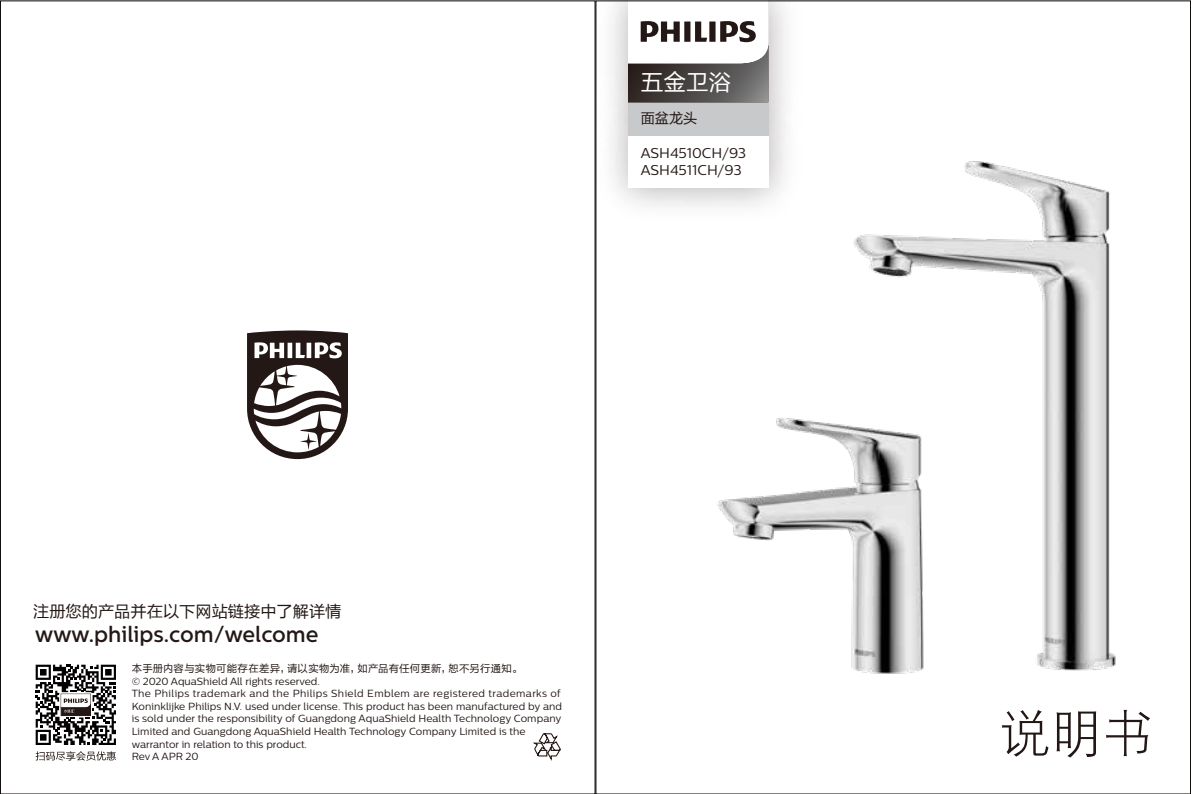
<style>
.page{position:relative;width:1191px;height:794px;background:#fff}
.page>*{position:absolute;margin:0;border:0;box-sizing:border-box;transform-origin:0 0}
.t1{font:22.75px "FZLTHK GBK1 0";color:#fff}
.t2{font:500 22.05px "Centrale Sans";color:#231815}
.t3{font:16.28px "FZLTHK GBK1 0";color:#231815}
.t4{font:14.17px/17px "Centrale Sans";color:#231815}
.t5{font:14.17px "FZLTHK GBK1 0";color:#231815}
.t6{font:10.33px/12.6px "Centrale Sans";letter-spacing:.005em;color:#231815}
.t7{font:10.33px "FZLTHK GBK1 0";letter-spacing:.025em;color:#231815}
</style>
<div class="page">
<img style="left:610px;top:2px;width:177px;height:55px">
<img style="left:610px;top:57px;width:177px;height:34px">
<img style="left:610px;top:91px;width:177px;height:116px">
<div style="left:628px;top:136px;width:140px;height:52px;background:#fff"></div>
<svg style="left:628px;top:2px;width:140px;height:100px"></svg>
<svg style="left:1002px;top:710px;width:46px;height:46px"></svg>
<svg style="left:1056px;top:711px;width:40px;height:46px"></svg>
<svg style="left:1106px;top:710px;width:44px;height:46px"></svg>
<img style="left:853px;top:161px;width:263px;height:510px">
<img style="left:717px;top:371px;width:233px;height:303px">
<svg style="left:532px;top:733px;width:29px;height:28px"></svg>
<svg style="left:247px;top:330px;width:101px;height:129px"></svg>
<svg style="left:36px;top:664px;width:80px;height:81px"></svg>
<svg style="left:36px;top:751px;width:80px;height:9px"></svg>
<h1 class="t1" style="left:640px;top:69px;width:92px">五金卫浴</h1>
<h3 class="t5" style="left:640px;top:111px;width:58px">面盆龙头</h3>
<h3 class="t4" style="left:640px;top:144px;width:107px">ASH4510CH/93<br>ASH4511CH/93</h3>
<h3 class="t3" style="left:33px;top:602px;width:310px">注册您的产品并在以下网站链接中了解详情</h3>
<h2 class="t2" style="left:35px;top:622px;width:285px">www.philips.com/welcome</h2>
<p class="t7" style="left:132px;top:663px;width:392px">本手册内容与实物可能存在差异，请以实物为准，如产品有任何更新，恕不另行通知。</p>
<p class="t6" style="left:132px;top:675px;width:432px">© 2020 AquaShield All rights reserved.<br>The Philips trademark and the Philips Shield Emblem are registered trademarks of Koninklijke Philips N.V. used under license. This product has been manufactured by and is sold under the responsibility of Guangdong AquaShield Health Technology Company Limited and Guangdong AquaShield Health Technology Company Limited is the warrantor in relation to this product.<br>Rev A APR 20</p>
</div>
